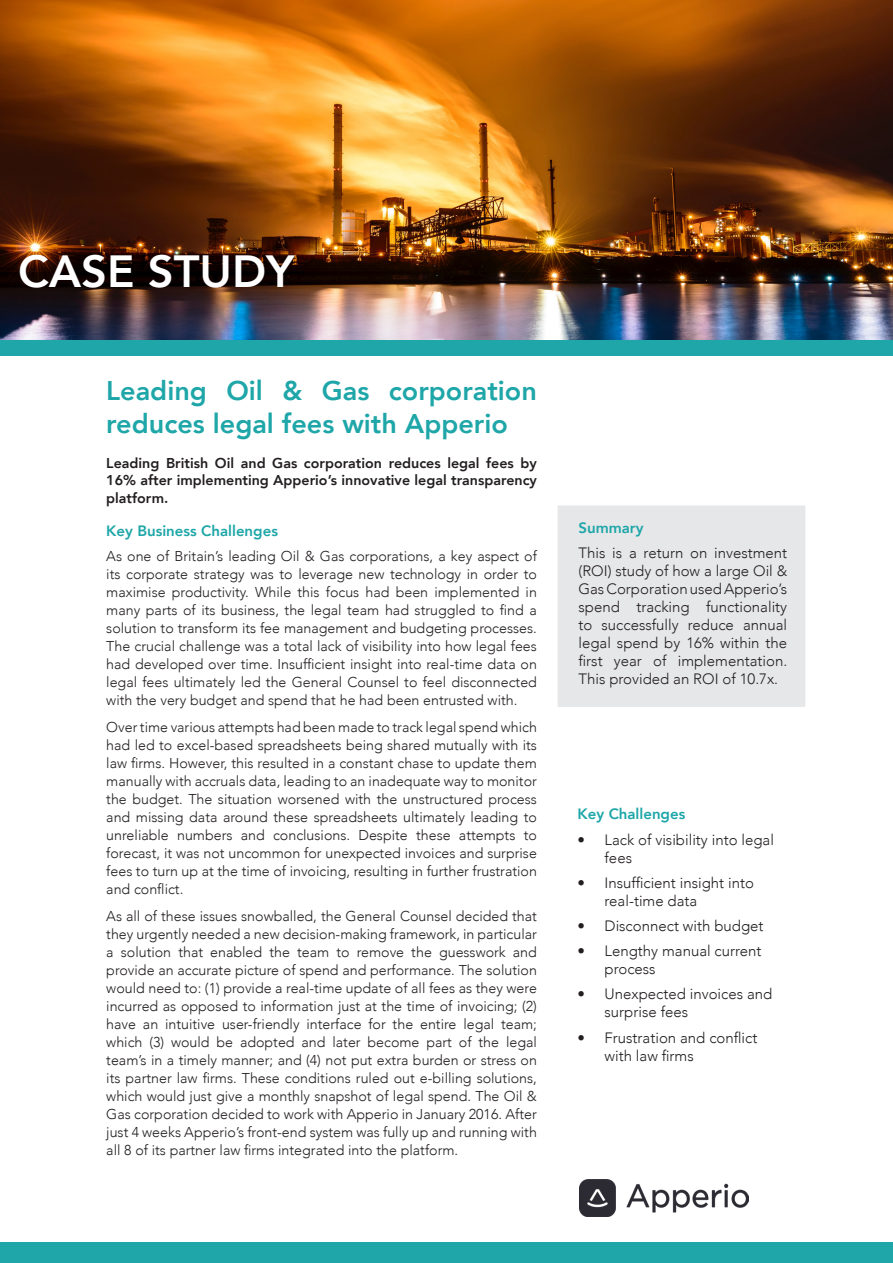
<style>
.page{position:relative;width:893px;height:1263px;background:#fff}
.page>*{position:absolute;margin:0;border:0;box-sizing:border-box;transform-origin:0 0}
.Page_Title{font:800 45px "Avenir";color:#fff}
.Body_Text_-_Left{font:800 27px/32.4px "Avenir";color:#1ea6a8}
.Body_Text_-_Left-2{font:300 15px/18px "Avenir";color:#231f20}
.Body_Text_-_Left-3{font:800 15px "Avenir";color:#1ea6a8}
.Body_Text_-_Left-4{font:300 14.25px/18px "Avenir";color:#231f20;text-align:justify}
.Body_Text_-_Left-5{font:800 14.25px/17.5px "Avenir";color:#231f20;text-align:justify}
</style>
<div class="page">
<div style="left:0;top:1242px;width:893px;height:21px;background:#1ea6a8"></div>
<div style="left:0;top:339px;width:893px;height:16px;background:#1ea6a8"></div>
<img style="left:579px;top:1179px;width:169px;height:37px">
<div style="left:558px;top:505px;width:247px;height:202px;background:#e6e7e9"></div>
<img style="left:0;top:0;width:893px;height:339px">
<p class="Page_Title" style="left:18px;top:236px;width:278px">CASE STUDY</p>
<p class="Body_Text_-_Left" style="left:106px;top:375px;width:432px">Leading Oil &amp; Gas corporation reduces legal fees with Apperio</p>
<p class="Body_Text_-_Left-5" style="left:106px;top:454px;width:432px">Leading British Oil and Gas corporation reduces legal fees by 16% after implementing Apperio’s innovative legal transparency platform.</p>
<p class="Body_Text_-_Left-3" style="left:106px;top:519px;width:173px">Key Business Challenges</p>
<p class="Body_Text_-_Left-4" style="left:106px;top:547px;width:432px">As one of Britain’s leading Oil &amp; Gas corporations, a key aspect of its corporate strategy was to leverage new technology in order to maximise productivity. While this focus had been implemented in many parts of its business, the legal team had struggled to find a solution to transform its fee management and budgeting processes.<br>The crucial challenge was a total lack of visibility into how legal fees had developed over time. Insufficient insight into real-time data on legal fees ultimately led the General Counsel to feel disconnected with the very budget and spend that he had been entrusted with.</p>
<p class="Body_Text_-_Left-4" style="left:106px;top:718px;width:432px">Over time various attempts had been made to track legal spend which had led to excel-based spreadsheets being shared mutually with its law firms. However, this resulted in a constant chase to update them manually with accruals data, leading to an inadequate way to monitor the budget. The situation worsened with the unstructured process and missing data around these spreadsheets ultimately leading to unreliable numbers and conclusions. Despite these attempts to forecast, it was not uncommon for unexpected invoices and surprise fees to turn up at the time of invoicing, resulting in further frustration and conflict.</p>
<p class="Body_Text_-_Left-4" style="left:106px;top:907px;width:432px">As all of these issues snowballed, the General Counsel decided that they urgently needed a new decision-making framework, in particular a solution that enabled the team to remove the guesswork and provide an accurate picture of spend and performance. The solution would need to: (1) provide a real-time update of all fees as they were incurred as opposed to information just at the time of invoicing; (2) have an intuitive user-friendly interface for the entire legal team; which (3) would be adopted and later become part of the legal team’s in a timely manner; and (4) not put extra burden or stress on its partner law firms. These conditions ruled out e-billing solutions, which would just give a monthly snapshot of legal spend. The Oil &amp; Gas corporation decided to work with Apperio in January 2016. After just 4 weeks Apperio’s front-end system was fully up and running with all 8 of its partner law firms integrated into the platform.</p>
<p class="Body_Text_-_Left-3" style="left:578px;top:516px;width:66px">Summary</p>
<p class="Body_Text_-_Left-2" style="left:578px;top:544px;width:210px;text-align:justify">This is a return on investment (ROI) study of how a large Oil &amp; Gas Corporation used Apperio’s spend tracking functionality to successfully reduce annual legal spend by 16% within the first year of implementation.<br>This provided an ROI of 10.7x.</p>
<p class="Body_Text_-_Left-3" style="left:578px;top:802px;width:109px">Key Challenges</p>
<p class="Body_Text_-_Left-2" style="left:604px;top:830px;width:171px;text-indent:-27px">• Lack of visibility into legal fees</p>
<p class="Body_Text_-_Left-2" style="left:604px;top:874px;width:151px;text-indent:-27px">• Insufficient insight into real-time data</p>
<p class="Body_Text_-_Left-2" style="left:578px;top:917px;width:187px">• Disconnect with budget</p>
<p class="Body_Text_-_Left-2" style="left:604px;top:942px;width:159px;text-indent:-27px">• Lengthy manual current process</p>
<p class="Body_Text_-_Left-2" style="left:604px;top:985px;width:169px;text-indent:-27px">• Unexpected invoices and surprise fees</p>
<p class="Body_Text_-_Left-2" style="left:604px;top:1028px;width:154px;text-indent:-27px">• Frustration and conflict with law firms</p>
</div>
